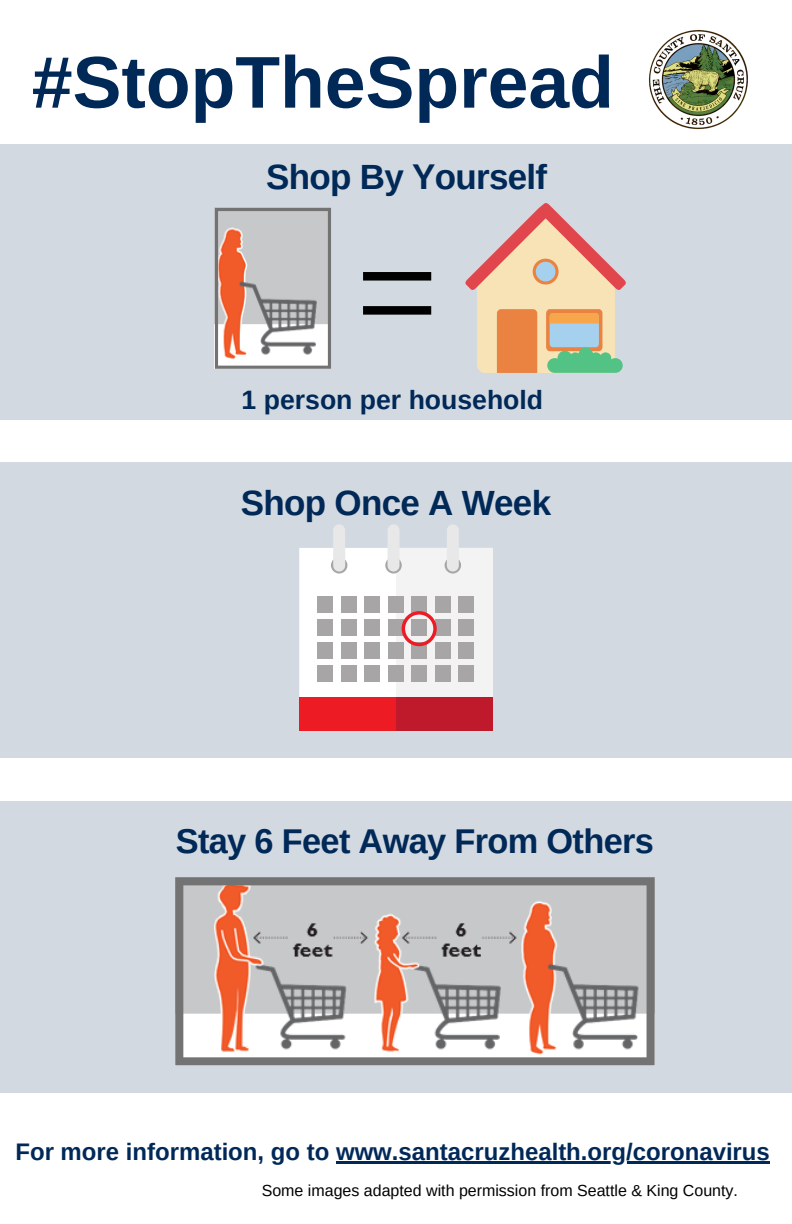
<style>
.page{position:relative;width:792px;height:1224px;background:#fff}
.page>*{position:absolute;margin:0;border:0;box-sizing:border-box;transform-origin:0 0}
.t1{font:700 73.3px "Arimo";color:#002958}
.t2{font:700 35px "Arimo";letter-spacing:-.02em;color:#002958}
.t3{font:700 34.4px "Arimo";letter-spacing:-.02em;color:#002958}
.t4{font:700 26.6px "Arimo";color:#002958}
.t5{font:700 24px "Arimo";color:#002958}
.t6{font:16px "Arimo";color:#000}
</style>
<div class="page">
<div style="left:0;top:462px;width:792px;height:296px;background:#d2d9e1"></div>
<div style="left:0;top:801px;width:792px;height:291px;background:#d2d9e1"></div>
<img style="left:649px;top:30px;width:99px;height:100px">
<div style="left:0;top:144px;width:792px;height:275px;background:#d2d9e1"></div>
<svg style="left:465px;top:203px;width:161px;height:170px"></svg>
<div style="left:363px;top:272px;width:68px;height:9px;background:#000"></div>
<div style="left:363px;top:306px;width:68px;height:9px;background:#000"></div>
<div style="left:299px;top:548px;width:194px;height:183px;background:#fff"></div>
<div style="left:396px;top:548px;width:97px;height:183px;background:#f4f3f3"></div>
<div style="left:299px;top:697px;width:194px;height:34px;background:#ec1b24"></div>
<div style="left:396px;top:697px;width:97px;height:34px;background:#bf1a2c"></div>
<svg style="left:331px;top:557px;width:16px;height:17px"></svg>
<svg style="left:445px;top:557px;width:16px;height:17px"></svg>
<div style="left:333px;top:524px;width:12px;height:48px;background:#e8e8e8;border-radius:6px"></div>
<svg style="left:385px;top:557px;width:17px;height:17px"></svg>
<div style="left:388px;top:524px;width:12px;height:48px;background:#e8e8e8;border-radius:6px"></div>
<div style="left:447px;top:524px;width:12px;height:48px;background:#e8e8e8;border-radius:6px"></div>
<div style="left:318px;top:597px;width:15px;height:16px;background:#a7a5a5"></div>
<div style="left:341px;top:597px;width:15px;height:16px;background:#a7a5a5"></div>
<div style="left:365px;top:597px;width:15px;height:16px;background:#a7a5a5"></div>
<div style="left:388px;top:597px;width:15px;height:16px;background:#a7a5a5"></div>
<div style="left:412px;top:597px;width:15px;height:16px;background:#a7a5a5"></div>
<div style="left:435px;top:597px;width:15px;height:16px;background:#a7a5a5"></div>
<div style="left:458px;top:597px;width:16px;height:16px;background:#a7a5a5"></div>
<div style="left:318px;top:620px;width:15px;height:16px;background:#a7a5a5"></div>
<div style="left:341px;top:620px;width:15px;height:16px;background:#a7a5a5"></div>
<div style="left:365px;top:620px;width:15px;height:16px;background:#a7a5a5"></div>
<div style="left:388px;top:620px;width:15px;height:16px;background:#a7a5a5"></div>
<div style="left:412px;top:620px;width:15px;height:16px;background:#a7a5a5"></div>
<div style="left:435px;top:620px;width:15px;height:16px;background:#a7a5a5"></div>
<div style="left:458px;top:620px;width:16px;height:16px;background:#a7a5a5"></div>
<div style="left:318px;top:643px;width:15px;height:16px;background:#a7a5a5"></div>
<div style="left:341px;top:643px;width:15px;height:16px;background:#a7a5a5"></div>
<div style="left:365px;top:643px;width:15px;height:16px;background:#a7a5a5"></div>
<div style="left:388px;top:643px;width:15px;height:16px;background:#a7a5a5"></div>
<div style="left:412px;top:643px;width:15px;height:16px;background:#a7a5a5"></div>
<div style="left:435px;top:643px;width:15px;height:16px;background:#a7a5a5"></div>
<div style="left:458px;top:643px;width:16px;height:16px;background:#a7a5a5"></div>
<div style="left:318px;top:665px;width:15px;height:16px;background:#a7a5a5"></div>
<div style="left:341px;top:665px;width:15px;height:16px;background:#a7a5a5"></div>
<div style="left:365px;top:665px;width:15px;height:16px;background:#a7a5a5"></div>
<div style="left:388px;top:665px;width:15px;height:16px;background:#a7a5a5"></div>
<div style="left:412px;top:665px;width:15px;height:16px;background:#a7a5a5"></div>
<div style="left:435px;top:665px;width:15px;height:16px;background:#a7a5a5"></div>
<div style="left:458px;top:665px;width:16px;height:16px;background:#a7a5a5"></div>
<div style="left:402px;top:611px;width:35px;height:35px;border:3px solid #ec1b24;border-radius:50%"></div>
<svg style="left:175px;top:877px;width:480px;height:188px;background:#c4b5b1"></svg>
<svg style="left:215px;top:208px;width:116px;height:161px;background:#c9b6b1"></svg>
<hr style="left:336px;top:1161px;width:434px;height:3px;background:#002958">
<h1 class="t1" style="left:32px;top:41px;width:584px">#StopTheSpread</h1>
<h2 class="t2" style="left:266px;top:157px;width:283px">Shop By Yourself</h2>
<p class="t4" style="left:242px;top:385px;width:303px">1 person per household</p>
<h2 class="t2" style="left:241px;top:483px;width:312px">Shop Once A Week</h2>
<h3 class="t3" style="left:176px;top:822px;width:480px">Stay 6 Feet Away From Others</h3>
<p class="t5" style="left:15px;top:1138px;width:756px">For more information, go to www.santacruzhealth.org/coronavirus</p>
<p class="t6" style="left:262px;top:1182px;width:478px">Some images adapted with permission from Seattle &amp; King County.</p>
</div>
